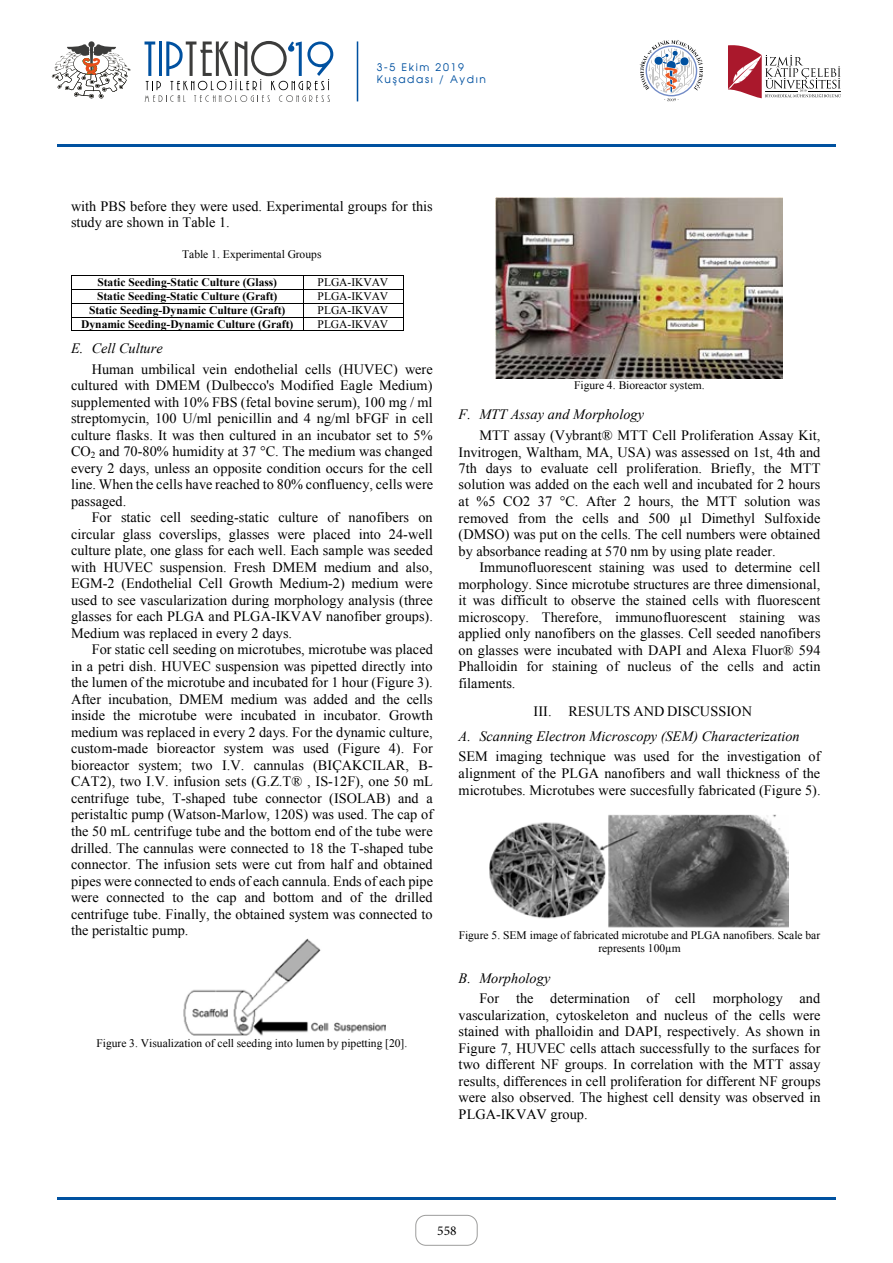
<style>
.page{position:relative;width:893px;height:1263px;background:#fff}
.page>*{position:absolute;margin:0;border:0;box-sizing:border-box;transform-origin:0 0}
.t1{font:14.25px/16.5px "Times New Roman";letter-spacing:.005em;color:#000;text-align:justify}
.t2{font:italic 14.25px "Times New Roman";letter-spacing:.005em;color:#000}
.t3{font:13.5px "Minion Pro";color:#000}
.t4{font:11.55px/13.2px "Times New Roman";letter-spacing:-.005em;color:#000;text-align:center}
.t5{font:700 11.55px "Times New Roman";letter-spacing:-.005em;color:#000}
.t6{font:10.5px/12.6px "Avalon Plain";letter-spacing:.155em;color:#0051a0}
</style>
<div class="page">
<svg style="left:88px;top:41px;width:7px;height:6px"></svg>
<svg style="left:52px;top:44px;width:78px;height:55px"></svg>
<svg style="left:640px;top:40px;width:63px;height:61px"></svg>
<svg style="left:728px;top:45px;width:113px;height:53px"></svg>
<svg style="left:145px;top:41px;width:188px;height:61px"></svg>
<hr style="left:357px;top:41px;width:1px;height:60px;background:#0051a0">
<div style="left:416px;top:1215px;width:61px;height:30px;border:1px solid #9d9d9c;border-radius:10px"></div>
<hr style="left:57px;top:1197px;width:779px;height:2px;background:#0051a0">
<hr style="left:57px;top:145px;width:779px;height:2px;background:#0051a0">
<hr style="left:71px;top:275px;width:332px;height:1px;background:#000">
<hr style="left:71px;top:289px;width:332px;height:1px;background:#000">
<hr style="left:71px;top:303px;width:332px;height:1px;background:#000">
<hr style="left:71px;top:317px;width:332px;height:1px;background:#000">
<svg style="left:71px;top:276px;width:1px;height:55px"></svg>
<hr style="left:71px;top:331px;width:232px;height:1px;background:#000">
<svg style="left:303px;top:276px;width:1px;height:55px"></svg>
<hr style="left:303px;top:331px;width:100px;height:1px;background:#000">
<svg style="left:403px;top:275px;width:1px;height:56px"></svg>
<img style="left:183px;top:938px;width:203px;height:98px">
<img style="left:496px;top:197px;width:286px;height:181px">
<img style="left:490px;top:814px;width:298px;height:114px">
<p class="t6" style="left:377px;top:60px;width:111px">3-5 Ekim 2019<br>Kuşadası / Aydın</p>
<p class="t1" style="left:71px;top:197px;width:363px">with PBS before they were used. Experimental groups for this study are shown in Table 1.</p>
<p class="t4" style="left:182px;top:247px;width:141px">Table 1. Experimental Groups</p>
<p class="t5" style="left:97px;top:274px;width:181px">Static Seeding-Static Culture (Glass)</p>
<p class="t4" style="left:318px;top:275px;width:72px">PLGA-IKVAV</p>
<p class="t5" style="left:97px;top:288px;width:182px">Static Seeding-Static Culture (Graft)</p>
<p class="t4" style="left:318px;top:289px;width:72px">PLGA-IKVAV</p>
<p class="t5" style="left:89px;top:302px;width:198px">Static Seeding-Dynamic Culture (Graft)</p>
<p class="t4" style="left:318px;top:303px;width:72px">PLGA-IKVAV</p>
<p class="t5" style="left:81px;top:316px;width:214px">Dynamic Seeding-Dynamic Culture (Graft)</p>
<p class="t4" style="left:318px;top:317px;width:72px">PLGA-IKVAV</p>
<p class="t2" style="left:71px;top:338px;width:93px">E. Cell Culture</p>
<p class="t1" style="left:71px;top:360px;width:364px;text-indent:21px">Human umbilical vein endothelial cells (HUVEC) were cultured with DMEM (Dulbecco's Modified Eagle Medium) supplemented with 10% FBS (fetal bovine serum), 100 mg / ml streptomycin, 100 U/ml penicillin and 4 ng/ml bFGF in cell culture flasks. It was then cultured in an incubator set to 5% CO<sub>2</sub> and 70-80% humidity at 37 °C. The medium was changed every 2 days, unless an opposite condition occurs for the cell line. When the cells have reached to 80% confluency, cells were passaged.</p>
<p class="t1" style="left:71px;top:509px;width:363px;text-indent:21px">For static cell seeding-static culture of nanofibers on circular glass coverslips, glasses were placed into 24-well culture plate, one glass for each well. Each sample was seeded with HUVEC suspension. Fresh DMEM medium and also, EGM-2 (Endothelial Cell Growth Medium-2) medium were used to see vascularization during morphology analysis (three glasses for each PLGA and PLGA-IKVAV nanofiber groups).<br>Medium was replaced in every 2 days.</p>
<p class="t1" style="left:71px;top:641px;width:364px;text-indent:21px">For static cell seeding on microtubes, microtube was placed in a petri dish. HUVEC suspension was pipetted directly into the lumen of the microtube and incubated for 1 hour (Figure 3).<br>After incubation, DMEM medium was added and the cells inside the microtube were incubated in incubator. Growth medium was replaced in every 2 days. For the dynamic culture, custom-made bioreactor system was used (Figure 4). For bioreactor system; two I.V. cannulas (BIÇAKCILAR, B-CAT2), two I.V. infusion sets (G.Z.T® , IS-12F), one 50 mL centrifuge tube, T-shaped tube connector (ISOLAB) and a peristaltic pump (Watson-Marlow, 120S) was used. The cap of the 50 mL centrifuge tube and the bottom end of the tube were drilled. The cannulas were connected to 18 the T-shaped tube connector. The infusion sets were cut from half and obtained pipes were connected to ends of each cannula. Ends of each pipe were connected to the cap and bottom and of the drilled centrifuge tube. Finally, the obtained system was connected to the peristaltic pump.</p>
<p class="t4" style="left:97px;top:1036px;width:312px">Figure 3. Visualization of cell seeding into lumen by pipetting [20].</p>
<p class="t4" style="left:574px;top:378px;width:132px">Figure 4. Bioreactor system.</p>
<p class="t2" style="left:459px;top:405px;width:187px">F. MTT Assay and Morphology</p>
<p class="t1" style="left:459px;top:427px;width:363px;text-indent:21px">MTT assay (Vybrant® MTT Cell Proliferation Assay Kit, Invitrogen, Waltham, MA, USA) was assessed on 1st, 4th and 7th days to evaluate cell proliferation. Briefly, the MTT solution was added on the each well and incubated for 2 hours at %5 CO2 37 °C. After 2 hours, the MTT solution was removed from the cells and 500 µl Dimethyl Sulfoxide (DMSO) was put on the cells. The cell numbers were obtained by absorbance reading at 570 nm by using plate reader.</p>
<p class="t1" style="left:459px;top:559px;width:363px;text-indent:21px">Immunofluorescent staining was used to determine cell morphology. Since microtube structures are three dimensional, it was difficult to observe the stained cells with fluorescent microscopy. Therefore, immunofluorescent staining was applied only nanofibers on the glasses. Cell seeded nanofibers on glasses were incubated with DAPI and Alexa Fluor® 594<br>Phalloidin for staining of nucleus of the cells and actin filaments.</p>
<p class="t1" style="left:534px;top:702px;width:220px">III. RESULTS AND DISCUSSION</p>
<p class="t2" style="left:459px;top:726px;width:343px">A. Scanning Electron Microscopy (SEM) Characterization</p>
<p class="t1" style="left:459px;top:748px;width:363px">SEM imaging technique was used for the investigation of alignment of the PLGA nanofibers and wall thickness of the microtubes. Microtubes were succesfully fabricated (Figure 5).</p>
<p class="t4" style="left:459px;top:928px;width:363px">Figure 5. SEM image of fabricated microtube and PLGA nanofibers. Scale bar represents 100µm</p>
<p class="t2" style="left:459px;top:968px;width:93px">B. Morphology</p>
<p class="t1" style="left:459px;top:990px;width:363px;text-indent:21px">For the determination of cell morphology and vascularization, cytoskeleton and nucleus of the cells were stained with phalloidin and DAPI, respectively. As shown in Figure 7, HUVEC cells attach successfully to the surfaces for two different NF groups. In correlation with the MTT assay results, differences in cell proliferation for different NF groups were also observed. The highest cell density was observed in PLGA-IKVAV group.</p>
<p class="t3" style="left:437px;top:1222px;width:21px">558</p>
</div>
